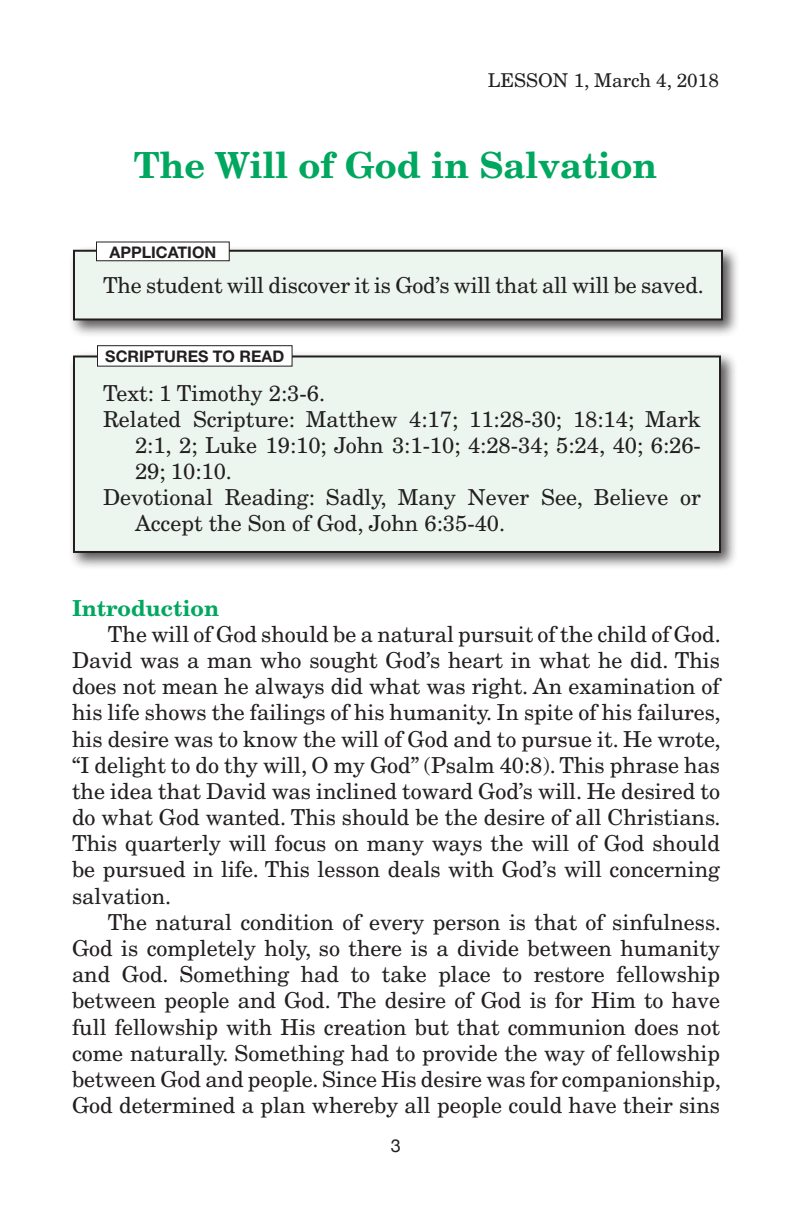
<style>
.page{position:relative;width:792px;height:1224px;background:#fff}
.page>*{position:absolute;margin:0;border:0;box-sizing:border-box;transform-origin:0 0}
.t1{font:700 36px "New Century Schlbk";color:#00a75f}
.t2{font:22px/26.2px "New Century Schlbk";color:#231f20;text-align:justify}
.t3{font:700 22px "New Century Schlbk";color:#00a75f}
.t4{font:19px "New Century Schlbk";color:#231f20}
.t5{font:18px "Helvetica Neue";color:#231f20}
.t6{font:700 16px "Helvetica Neue";color:#231f20}
</style>
<div class="page">
<div style="left:68px;top:245px;width:672px;height:93px;background:#231f20;opacity:.75"></div>
<div style="left:74px;top:251px;width:648px;height:68px;background:#ecf6ee"></div>
<div style="left:73px;top:250px;width:650px;height:70px;border:2px solid #231f20"></div>
<div style="left:96px;top:242px;width:133px;height:19px;background:#fff"></div>
<div style="left:96px;top:242px;width:134px;height:19px;border:1px solid #231f20"></div>
<div style="left:68px;top:351px;width:670px;height:219px;background:#231f20;opacity:.75"></div>
<div style="left:74px;top:356px;width:646px;height:196px;background:#ecf6ee"></div>
<div style="left:73px;top:355px;width:648px;height:198px;border:2px solid #231f20"></div>
<div style="left:98px;top:346px;width:194px;height:20px;background:#fff"></div>
<div style="left:97px;top:345px;width:196px;height:22px;border:1px solid #231f20"></div>
<p class="t4" style="left:488px;top:68px;width:233px">LESSON 1, March 4, 2018</p>
<h1 class="t1" style="left:134px;top:142px;width:525px">The Will of God in Salvation</h1>
<p class="t6" style="left:109px;top:242px;width:108px">APPLICATION</p>
<p class="t2" style="left:103px;top:272px;width:602px">The student will discover it is God’s will that all will be saved.</p>
<p class="t6" style="left:105px;top:347px;width:180px">SCRIPTURES TO READ</p>
<p class="t2" style="left:103px;top:379px;width:224px">Text: 1 Timothy 2:3-6.</p>
<p class="t2" style="left:103px;top:405px;width:599px">Related Scripture: Matthew 4:17; 11:28-30; 18:14; Mark</p>
<p class="t2" style="left:135px;top:432px;width:567px">2:1, 2; Luke 19:10; John 3:1-10; 4:28-34; 5:24, 40; 6:26-</p>
<p class="t2" style="left:135px;top:458px;width:99px">29; 10:10.</p>
<p class="t2" style="left:103px;top:484px;width:599px">Devotional Reading: Sadly, Many Never See, Believe or</p>
<p class="t2" style="left:135px;top:510px;width:372px">Accept the Son of God, John 6:35-40.</p>
<p class="t3" style="left:72px;top:594px;width:149px">Introduction</p>
<p class="t2" style="left:72px;top:620px;width:650px;text-indent:36px">The will of God should be a natural pursuit of the child of God.<br>David was a man who sought God’s heart in what he did. This does not mean he always did what was right. An examination of his life shows the failings of his humanity. In spite of his failures, his desire was to know the will of God and to pursue it. He wrote, “I delight to do thy will, O my God” (Psalm 40:8). This phrase has the idea that David was inclined toward God’s will. He desired to do what God wanted. This should be the desire of all Christians.<br>This quarterly will focus on many ways the will of God should be pursued in life. This lesson deals with God’s will concerning salvation.</p>
<p class="t2" style="left:72px;top:908px;width:650px;text-indent:36px">The natural condition of every person is that of sinfulness.<br>God is completely holy, so there is a divide between humanity and God. Something had to take place to restore fellowship between people and God. The desire of God is for Him to have full fellowship with His creation but that communion does not come naturally. Something had to provide the way of fellowship between God and people. Since His desire was for companionship, God determined a plan whereby all people could have their sins</p>
<p class="t5" style="left:391px;top:1133px;width:12px">3</p>
</div>
